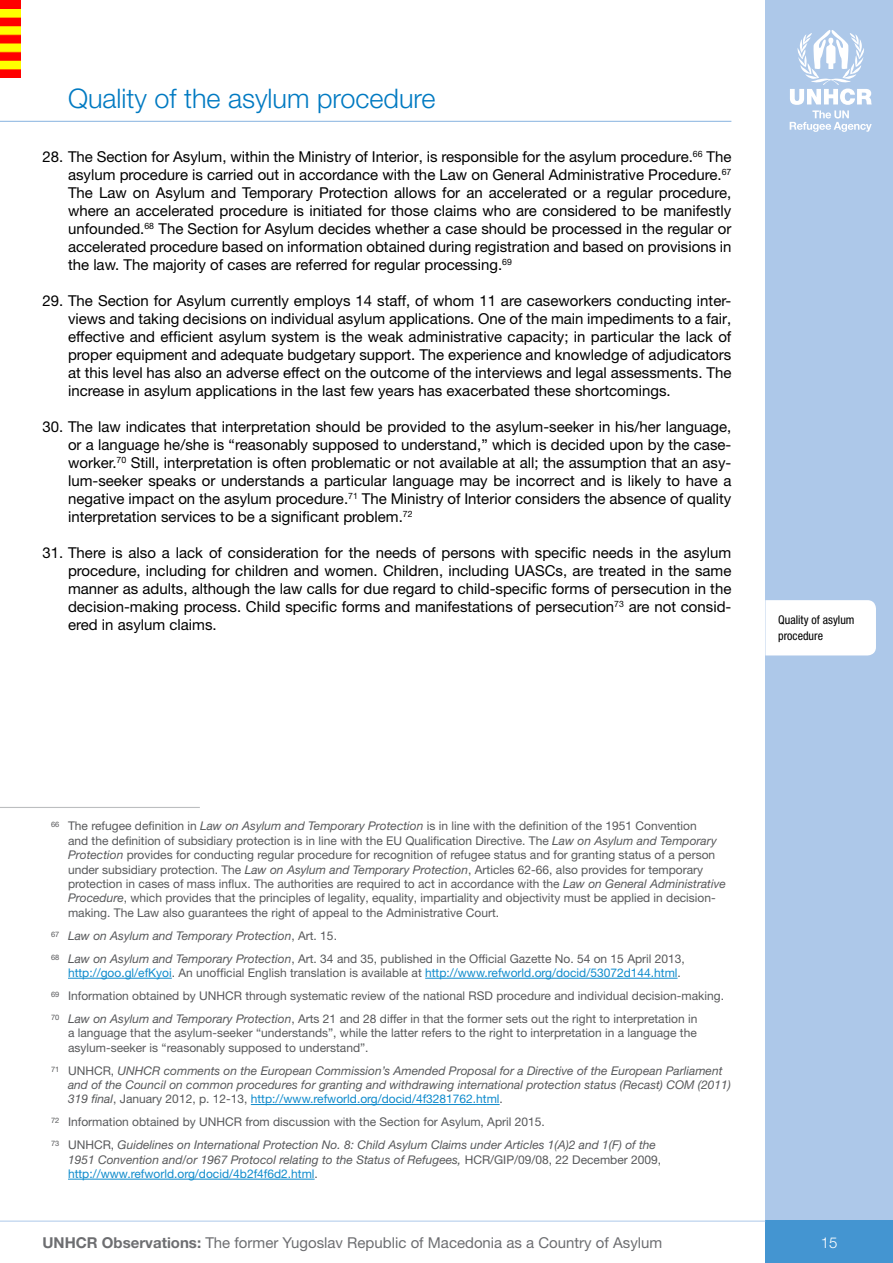
<style>
.page{position:relative;width:893px;height:1263px;background:#fff}
.page>*{position:absolute;margin:0;border:0;box-sizing:border-box;transform-origin:0 0}
.t1{font:300 27px "Helvetica Neue CE";color:#007ac2}
.t2{font:15px/18px "Helvetica Neue CE";color:#000;text-align:justify}
.t3{font:15px "Helvetica Neue CE";color:#6d6e71}
.t4{font:300 15px "Helvetica Neue CE";color:#fff}
.t5{font:12px/14.4px "Helvetica Neue CE";color:#58595b}
.t6{font:italic 12px/14.4px "Helvetica Neue CE";color:#58595b}
.t7{font:condensed 12px/16.5px "Helvetica Neue CE";color:#000}
.s1{font-style:italic}
.s2{color:#0f8bcc}
.s3{font-style:normal}
.s4{font-style:normal;color:#0f8bcc}
.s5{font-weight:700}
</style>
<div class="page">
<div style="left:765px;top:0;width:128px;height:1263px;background:#adc8e9"></div>
<svg style="left:790px;top:30px;width:82px;height:102px"></svg>
<img style="left:0;top:0;width:21px;height:78px">
<div style="left:765px;top:600px;width:111px;height:55px;background:#fff"></div>
<hr style="left:0;top:121px;width:731px;height:1px;background:#94bae3">
<hr style="left:0;top:807px;width:200px;height:1px;background:#bcbec0">
<hr style="left:68px;top:978px;width:104px;height:1px;background:#0f8bcc">
<hr style="left:425px;top:978px;width:252px;height:1px;background:#0f8bcc">
<hr style="left:251px;top:1104px;width:249px;height:1px;background:#0f8bcc">
<hr style="left:68px;top:1179px;width:247px;height:1px;background:#0f8bcc">
<div style="left:765px;top:1220px;width:128px;height:43px;background:#4495d1"></div>
<hr style="left:0;top:1221px;width:765px;height:1px;background:#adc8e9">
<h1 class="t1" style="left:68px;top:82px;width:369px">Quality of the asylum procedure</h1>
<p class="t2" style="left:68px;top:148px;width:665px;text-indent:-26px">28. The Section for Asylum, within the Ministry of Interior, is responsible for the asylum procedure.<sup>66</sup> The asylum procedure is carried out in accordance with the Law on General Administrative Procedure.<sup>67<br></sup>The Law on Asylum and Temporary Protection allows for an accelerated or a regular procedure, where an accelerated procedure is initiated for those claims who are considered to be manifestly unfounded.<sup>68</sup> The Section for Asylum decides whether a case should be processed in the regular or accelerated procedure based on information obtained during registration and based on provisions in the law. The majority of cases are referred for regular processing.<sup>69</sup></p>
<p class="t2" style="left:68px;top:292px;width:665px;text-indent:-26px">29. The Section for Asylum currently employs 14 staff, of whom 11 are caseworkers conducting inter&shy;views and taking decisions on individual asylum applications. One of the main impediments to a fair, effective and efficient asylum system is the weak administrative capacity; in particular the lack of proper equipment and adequate budgetary support. The experience and knowledge of adjudicators at this level has also an adverse effect on the outcome of the interviews and legal assessments. The increase in asylum applications in the last few years has exacerbated these shortcomings.</p>
<p class="t2" style="left:68px;top:418px;width:665px;text-indent:-26px">30. The law indicates that interpretation should be provided to the asylum-seeker in his/her language, or a language he/she is “reasonably supposed to understand,” which is decided upon by the case&shy;worker.<sup>70</sup> Still, interpretation is often problematic or not available at all; the assumption that an asy&shy;lum-seeker speaks or understands a particular language may be incorrect and is likely to have a negative impact on the asylum procedure.<sup>71</sup> The Ministry of Interior considers the absence of quality interpretation services to be a significant problem.<sup>72</sup></p>
<p class="t2" style="left:68px;top:544px;width:665px;text-indent:-26px">31. There is also a lack of consideration for the needs of persons with specific needs in the asylum procedure, including for children and women. Children, including UASCs, are treated in the same manner as adults, although the law calls for due regard to child-specific forms of persecution in the decision-making process. Child specific forms and manifestations of persecution<sup>73</sup> are not consid&shy;ered in asylum claims.</p>
<p class="t7" style="left:778px;top:612px;width:78px">Quality of asylum procedure</p>
<p class="t5" style="left:68px;top:819px;width:659px;text-indent:-17px"><sup>66</sup> The refugee definition in <span class="s1">Law on Asylum and Temporary Protection</span> is in line with the definition of the 1951 Convention<br>and the definition of subsidiary protection is in line with the EU Qualification Directive. The <span class="s1">Law on Asylum and Temporary Protection</span> provides for conducting regular procedure for recognition of refugee status and for granting status of a person under subsidiary protection. The <span class="s1">Law on Asylum and Temporary Protection</span>, Articles 62-66, also provides for temporary protection in cases of mass influx. The authorities are required to act in accordance with the <span class="s1">Law on General Administrative Procedure</span>, which provides that the principles of legality, equality, impartiality and objectivity must be applied in decision&shy;making. The Law also guarantees the right of appeal to the Administrative Court.</p>
<p class="t5" style="left:51px;top:924px;width:635px;line-height:23px"><sup>67</sup> <span class="s1">Law on Asylum and Temporary Protection</span>, Art. 15.<br><sup>68</sup> <span class="s1">Law on Asylum and Temporary Protection</span>, Art. 34 and 35, published in the Official Gazette No. 54 on 15 April 2013,</p>
<p class="t5" style="left:51px;top:961px;width:674px;line-height:23px;text-indent:17px"><span class="s2">http://goo.gl/efKyoi</span>. An unofficial English translation is available at <span class="s2">http://www.refworld.org/docid/53072d144.html</span>.<br><sup>69</sup> Information obtained by UNHCR through systematic review of the national RSD procedure and individual decision-making.<br><sup>70</sup> <span class="s1">Law on Asylum and Temporary Protection</span>, Arts 21 and 28 differ in that the former sets out the right to interpretation in</p>
<p class="t5" style="left:68px;top:1026px;width:630px">a language that the asylum-seeker “understands”, while the latter refers to the right to interpretation in a language the asylum-seeker is “reasonably supposed to understand”.</p>
<p class="t6" style="left:68px;top:1063px;width:664px;text-indent:-17px"><sup>71</sup> <span class="s3">UNHCR,</span> UNHCR comments on the European Commission’s Amended Proposal for a Directive of the European Parliament and of the Council on common procedures for granting and withdrawing international protection status (Recast) COM (2011)<br>319 final<span class="s3">, January 2012, p. 12-13,</span> <span class="s4">http://www.refworld.org/docid/4f3281762.html</span><span class="s3">.</span></p>
<p class="t6" style="left:51px;top:1111px;width:606px;line-height:23px"><sup>72</sup> <span class="s3">Information obtained by UNHCR from discussion with the Section for Asylum, April 2015.<br></span><sup>73</sup> <span class="s3">UNHCR,</span> Guidelines on International Protection No. 8: Child Asylum Claims under Articles 1(A)2 and 1(F) of the</p>
<p class="t6" style="left:68px;top:1152px;width:595px">1951 Convention and/or 1967 Protocol relating to the Status of Refugees, <span class="s3">HCR/GIP/09/08, 22 December 2009, </span><span class="s4">http://www.refworld.org/docid/4b2f4f6d2.html</span><span class="s3">.</span></p>
<p class="t3" style="left:43px;top:1233px;width:621px"><span class="s5">UNHCR Observations:</span> The former Yugoslav Republic of Macedonia as a Country of Asylum</p>
<p class="t4" style="left:821px;top:1233px;width:18px">15</p>
</div>
